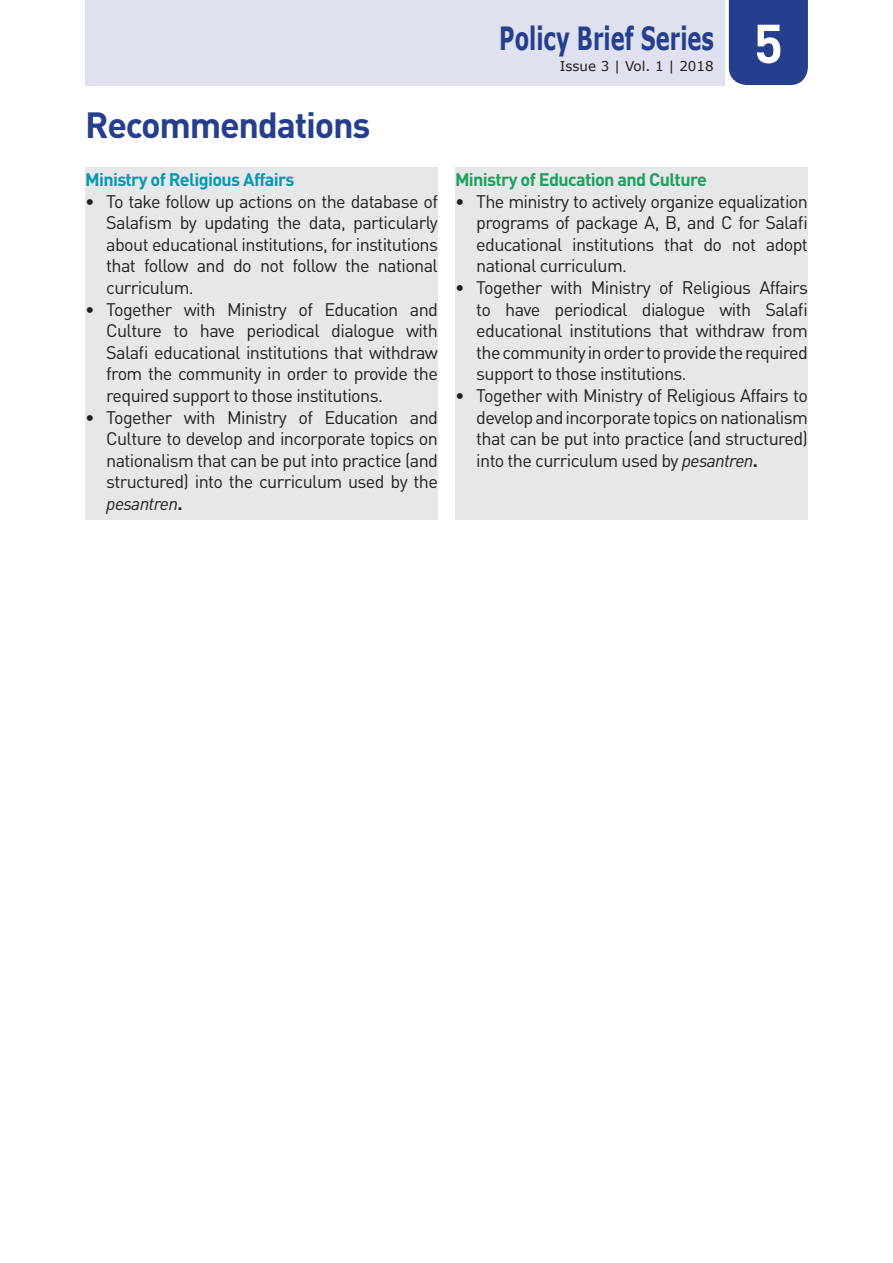
<style>
.page{position:relative;width:893px;height:1263px;background:#fff}
.page>*{position:absolute;margin:0;border:0;box-sizing:border-box;transform-origin:0 0}
.t1{font:700 54px "DINOT";color:#fff}
.JUDUL{font:700 36px "DINOT";letter-spacing:-.035em;color:#253f8e}
.t2{font:700 31.95px "Verdana";color:#253f8e;scale:.66 1}
.Body_Text{font:18px/21.6px "DINOT";letter-spacing:-.035em;color:#231f20;text-align:justify}
.t3{font:700 18px "DINOT";letter-spacing:-.035em;color:#1ea061}
.t4{font:700 18px "DINOT";letter-spacing:-.035em;color:#0799af}
.t5{font:13.5px "Verdana";color:#231f20}
.s1{font-style:italic}
.s2{font-weight:700}
</style>
<div class="page">
<div style="left:729px;top:0;width:79px;height:85px;background:#253f8e"></div>
<div style="left:85px;top:0;width:639px;height:85px;background:#e0e1ee"></div>
<div style="left:455px;top:167px;width:353px;height:353px;background:#e6e7e9"></div>
<div style="left:85px;top:167px;width:353px;height:353px;background:#e6e7e9"></div>
<p class="JUDUL" style="left:85px;top:101px;width:287px">Recommendations</p>
<p class="t4" style="left:85px;top:167px;width:211px">Ministry of Religious Affairs</p>
<p class="Body_Text" style="left:106px;top:190px;width:333px;text-indent:-21px">• To take follow up actions on the database of Salafism by updating the data, particularly about educational institutions, for institutions that follow and do not follow the national curriculum.</p>
<p class="Body_Text" style="left:106px;top:298px;width:333px;text-indent:-21px">• Together with Ministry of Education and Culture to have periodical dialogue with Salafi educational institutions that withdraw from the community in order to provide the required support to those institutions.</p>
<p class="Body_Text" style="left:106px;top:406px;width:333px;text-indent:-21px">• Together with Ministry of Education and Culture to develop and incorporate topics on nationalism that can be put into practice (and structured) into the curriculum used by the <span class="s1">pesantren</span><span class="s2">.</span></p>
<h3 class="t2" style="left:499px;top:16px;width:327px">Policy Brief Series</h3>
<p class="t5" style="left:560px;top:57px;width:155px">Issue 3 | Vol. 1 | 2018</p>
<h1 class="t1" style="left:754px;top:7px;width:31px">5</h1>
<p class="t3" style="left:455px;top:167px;width:253px">Ministry of Education and Culture</p>
<p class="Body_Text" style="left:476px;top:190px;width:333px;text-indent:-21px">• The ministry to actively organize equalization programs of package A, B, and C for Salafi educational institutions that do not adopt national curriculum.</p>
<p class="Body_Text" style="left:476px;top:276px;width:333px;text-indent:-21px">• Together with Ministry of Religious Affairs to have periodical dialogue with Salafi educational institutions that withdraw from the community in order to provide the required support to those institutions.</p>
<p class="Body_Text" style="left:476px;top:384px;width:333px;text-indent:-21px">• Together with Ministry of Religious Affairs to develop and incorporate topics on nationalism that can be put into practice (and structured) into the curriculum used by <span class="s1">pesantren</span><span class="s2">.</span></p>
</div>
